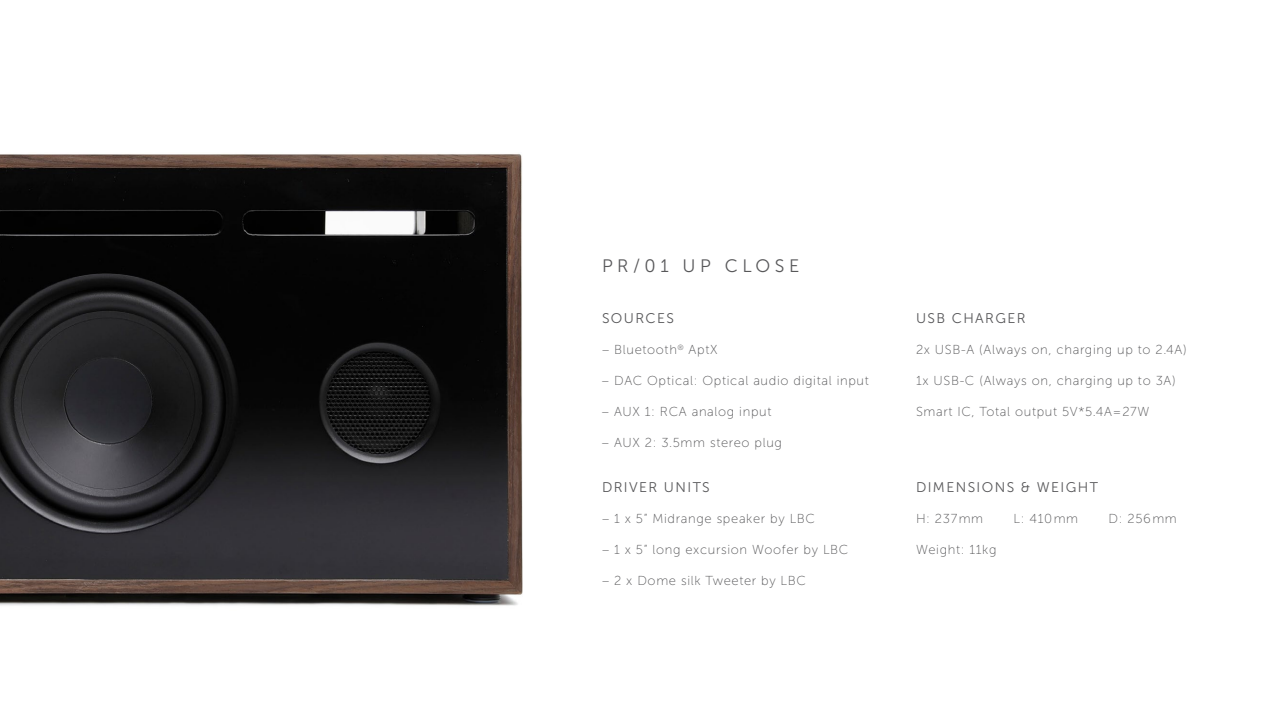
<style>
.page{position:relative;width:1280px;height:720px;background:#fff}
.page>*{position:absolute;margin:0;border:0;box-sizing:border-box;transform-origin:0 0}
.t1{font:18px "Museo Sans 300";letter-spacing:.25em;color:#58585a}
.t2{font:14px "Museo Sans 300";letter-spacing:.1em;color:#58585a}
.t3{font:13px "Museo Sans 100";letter-spacing:.05em;color:#58585a}
</style>
<div class="page">
<img style="left:0;top:154px;width:523px;height:452px">
<h1 class="t1" style="left:602px;top:256px;width:199px">PR/01 UP CLOSE</h1>
<p class="t2" style="left:602px;top:311px;width:74px">SOURCES</p>
<p class="t3" style="left:602px;top:343px;width:117px">– Bluetooth<sup>®</sup> AptX</p>
<p class="t3" style="left:602px;top:374px;width:268px">– DAC Optical: Optical audio digital input</p>
<p class="t3" style="left:602px;top:405px;width:171px">– AUX 1: RCA analog input</p>
<p class="t3" style="left:602px;top:436px;width:182px">– AUX 2: 3.5mm stereo plug</p>
<p class="t2" style="left:602px;top:480px;width:109px">DRIVER UNITS</p>
<p class="t3" style="left:602px;top:512px;width:215px">– 1 x 5” Midrange speaker by LBC</p>
<p class="t3" style="left:602px;top:543px;width:248px">– 1 x 5” long excursion Woofer by LBC</p>
<p class="t3" style="left:602px;top:574px;width:206px">– 2 x Dome silk Tweeter by LBC</p>
<p class="t2" style="left:916px;top:311px;width:111px">USB CHARGER</p>
<p class="t3" style="left:916px;top:343px;width:272px">2x USB-A (Always on, charging up to 2.4A)</p>
<p class="t3" style="left:916px;top:374px;width:261px">1x USB-C (Always on, charging up to 3A)</p>
<p class="t3" style="left:916px;top:405px;width:235px">Smart IC, Total output 5V*5.4A=27W</p>
<p class="t2" style="left:916px;top:480px;width:183px">DIMENSIONS &amp; WEIGHT</p>
<p class="t3" style="left:916px;top:512px;width:69px">H: 237 mm</p>
<p class="t3" style="left:1014px;top:512px;width:66px">L: 410 mm</p>
<p class="t3" style="left:1109px;top:512px;width:70px">D: 256 mm</p>
<p class="t3" style="left:916px;top:543px;width:82px">Weight: 11kg</p>
</div>
